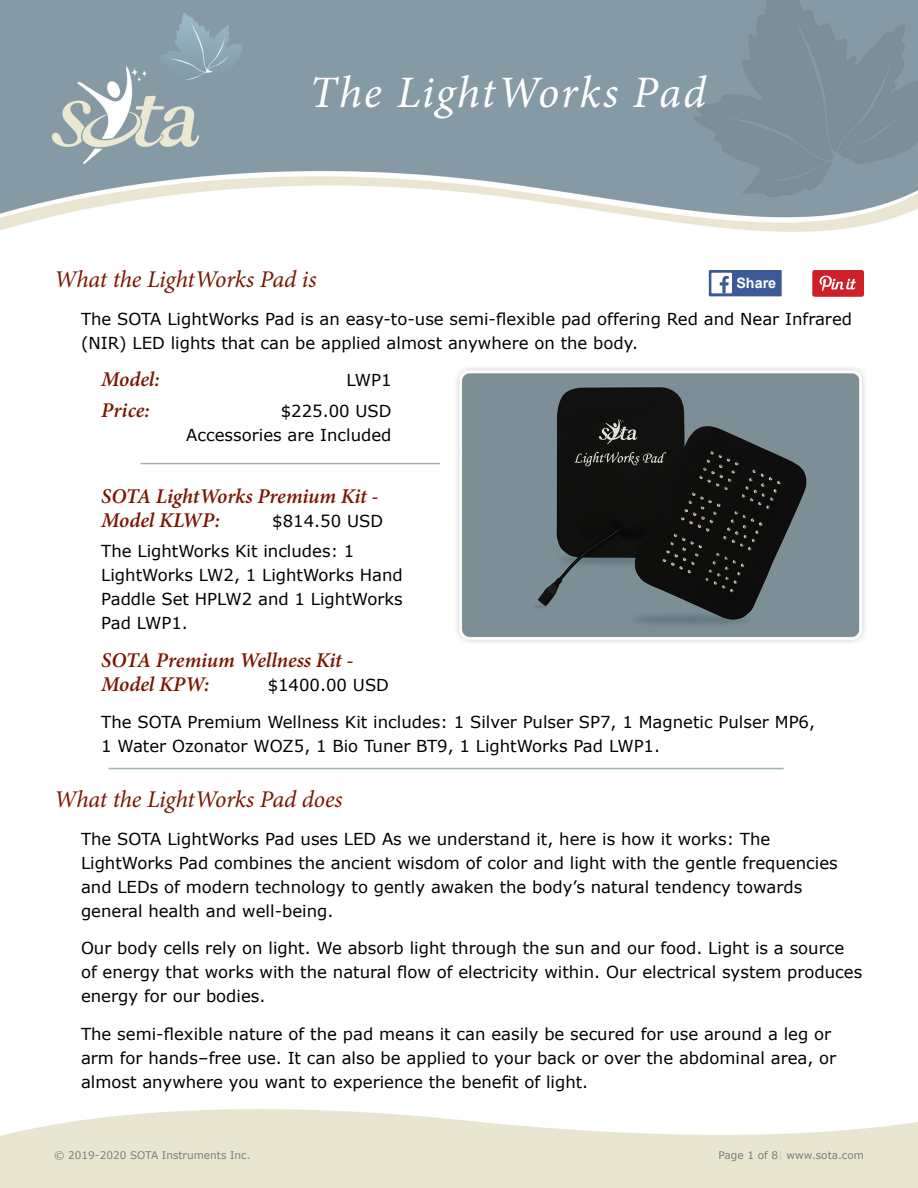
<style>
.page{position:relative;width:918px;height:1188px;background:#fff}
.page>*{position:absolute;margin:0;border:0;box-sizing:border-box;transform-origin:0 0}
.t1{font:italic 45px "Minion Pro";letter-spacing:.04em;color:#fff}
.t2{font:italic 24px "Minion Pro";letter-spacing:-.01em;color:#7a1600}
.t3{font:italic 600 21px/24px "Minion Pro";letter-spacing:-.01em;color:#7a1600}
.t4{font:16.5px/24px "Verdana";color:#000}
.t5{font:700 14.4px "Arial";color:#fff}
.t6{font:10.5px "Verdana";color:#7d7c7b}
.s1{color:#cbcaca}
</style>
<div class="page">
<img style="left:0;top:0;width:918px;height:232px">
<hr style="left:109px;top:768px;width:675px;height:1px;background:#9db1b5">
<div style="left:709px;top:270px;width:73px;height:26px;background:#3d5a98"></div>
<div style="left:711px;top:273px;width:21px;height:20px;background:#fff"></div>
<svg style="left:720px;top:276px;width:9px;height:17px"></svg>
<div style="left:812px;top:270px;width:52px;height:27px;background:#ce2027;border-radius:2px"></div>
<svg style="left:820px;top:275px;width:36px;height:16px"></svg>
<hr style="left:141px;top:463px;width:675px;height:1px;background:#9db1b5">
<img style="left:441px;top:368px;width:424px;height:275px">
<h1 class="t1" style="left:310px;top:62px;width:398px">The LightWorks Pad</h1>
<h2 class="t2" style="left:54px;top:263px;width:264px">What the LightWorks Pad is</h2>
<p class="t4" style="left:81px;top:306px;width:773px">The SOTA LightWorks Pad is an easy-to-use semi-flexible pad offering Red and Near Infrared (NIR) LED lights that can be applied almost anywhere on the body.</p>
<p class="t3" style="left:101px;top:368px;width:60px">Model:</p>
<p class="t4" style="left:346px;top:368px;width:47px">LWP1</p>
<p class="t3" style="left:101px;top:398px;width:50px">Price:</p>
<p class="t4" style="left:186px;top:399px;width:207px;text-align:right">$225.00 USD<br>Accessories are Included</p>
<p class="t5" style="left:736px;top:273px;width:41px">Share</p>
<p class="t3" style="left:101px;top:484px;width:279px">SOTA LightWorks Premium Kit -<br>Model KLWP:</p>
<p class="t4" style="left:101px;top:505px;width:283px;line-height:30.8px;text-indent:171px">$814.50 USD<br>The LightWorks Kit includes: 1</p>
<p class="t4" style="left:101px;top:563px;width:303px;text-align:justify">LightWorks LW2, 1 LightWorks Hand Paddle Set HPLW2 and 1 LightWorks Pad LWP1.</p>
<p class="t3" style="left:101px;top:648px;width:254px">SOTA Premium Wellness Kit -<br>Model KPW:</p>
<p class="t4" style="left:268px;top:672px;width:123px">$1400.00 USD</p>
<p class="t4" style="left:101px;top:710px;width:715px">The SOTA Premium Wellness Kit includes: 1 Silver Pulser SP7, 1 Magnetic Pulser MP6,<br>1 Water Ozonator WOZ5, 1 Bio Tuner BT9, 1 LightWorks Pad LWP1.</p>
<h2 class="t2" style="left:54px;top:783px;width:290px">What the LightWorks Pad does</h2>
<p class="t4" style="left:81px;top:826px;width:758px">The SOTA LightWorks Pad uses LED As we understand it, here is how it works: The LightWorks Pad combines the ancient wisdom of color and light with the gentle frequencies and LEDs of modern technology to gently awaken the body’s natural tendency towards general health and well-being.</p>
<p class="t4" style="left:81px;top:936px;width:783px">Our body cells rely on light. We absorb light through the sun and our food. Light is a source of energy that works with the natural flow of electricity within. Our electrical system produces energy for our bodies.</p>
<p class="t4" style="left:81px;top:1021px;width:757px">The semi-flexible nature of the pad means it can easily be secured for use around a leg or arm for hands–free use. It can also be applied to your back or over the abdominal area, or almost anywhere you want to experience the benefit of light.</p>
<p class="t6" style="left:54px;top:1149px;width:198px">© 2019-2020 SOTA Instruments Inc.</p>
<p class="t6" style="left:718px;top:1149px;width:147px">Page 1 of 8<span class="s1">|</span> www.sota.com</p>
</div>
